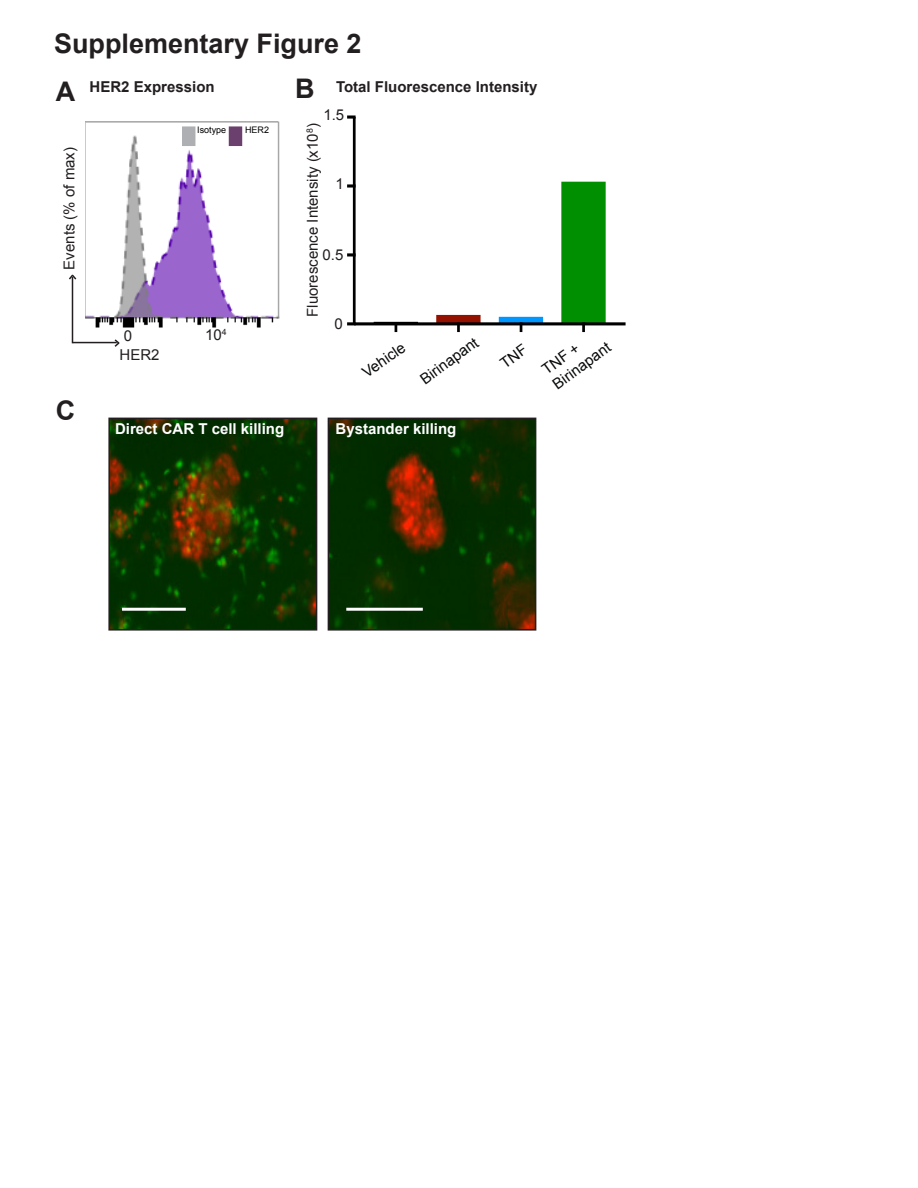
<style>
.page{position:relative;width:918px;height:1188px;background:#fff}
.page>*{position:absolute;margin:0;border:0;box-sizing:border-box;transform-origin:0 0}
.t1{font:700 27px "Arial";color:#231f20}
.t2{font:15px "Arial";color:#231f20}
.t3{font:700 15px "Arial";color:#231f20}
.t4{font:700 15px "Arial";color:#fff}
.t5{font:15px/18px "Arial";color:#090b0a}
.t6{font:9px "Arial";color:#000}
</style>
<div class="page">
<div style="left:438px;top:316px;width:41px;height:8px;background:#941100"></div>
<div style="left:436px;top:315px;width:45px;height:10px;border:3px solid #941100"></div>
<div style="left:499px;top:317px;width:44px;height:8px;border:3px solid #0096ff"></div>
<div style="left:563px;top:183px;width:41px;height:141px;background:#008f00"></div>
<div style="left:561px;top:182px;width:45px;height:143px;border:3px solid #008f00"></div>
<hr style="left:354px;top:322px;width:272px;height:3px;background:#000">
<svg style="left:394px;top:325px;width:3px;height:6px"></svg>
<svg style="left:457px;top:325px;width:3px;height:6px"></svg>
<svg style="left:520px;top:325px;width:2px;height:6px"></svg>
<svg style="left:582px;top:325px;width:3px;height:6px"></svg>
<hr style="left:353px;top:117px;width:3px;height:207px;background:#000">
<svg style="left:348px;top:322px;width:6px;height:3px"></svg>
<svg style="left:348px;top:253px;width:5px;height:3px"></svg>
<hr style="left:72px;top:277px;width:1px;height:66px;background:#231f20">
<svg style="left:69px;top:274px;width:8px;height:7px"></svg>
<hr style="left:73px;top:342px;width:44px;height:1px;background:#231f20">
<svg style="left:113px;top:339px;width:7px;height:8px"></svg>
<img style="left:85px;top:121px;width:195px;height:207px">
<div style="left:229px;top:126px;width:13px;height:20px;background:#6b406f"></div>
<div style="left:182px;top:126px;width:13px;height:20px;background:#aeafb3"></div>
<img style="left:111px;top:421px;width:203px;height:207px">
<div style="left:108px;top:418px;width:209px;height:213px;border:2px solid #231f20"></div>
<img style="left:331px;top:421px;width:202px;height:207px">
<div style="left:328px;top:418px;width:208px;height:213px;border:2px solid #231f20"></div>
<hr style="left:122px;top:608px;width:64px;height:3px;background:#fff">
<hr style="left:346px;top:608px;width:77px;height:3px;background:#fff">
<p class="t1" style="left:54px;top:26px;width:309px">Supplementary Figure 2</p>
<p class="t1" style="left:56px;top:73px;width:21px">A</p>
<p class="t3" style="left:90px;top:77px;width:127px">HER2 Expression</p>
<p class="t2" style="left:59px;top:270px;width:124px;rotate:-90deg">Events (% of max)</p>
<p class="t1" style="left:56px;top:393px;width:21px">C</p>
<p class="t6" style="left:197px;top:124px;width:31px">Isotype</p>
<p class="t6" style="left:245px;top:124px;width:26px">HER2</p>
<p class="t2" style="left:124px;top:326px;width:10px">0</p>
<p class="t2" style="left:205px;top:325px;width:23px">10<sup>4</sup></p>
<p class="t2" style="left:120px;top:344px;width:42px">HER2</p>
<p class="t1" style="left:295px;top:71px;width:21px">B</p>
<p class="t3" style="left:336px;top:76px;width:203px">Total Fluorescence Intensity</p>
<p class="t2" style="left:323px;top:105px;width:22px">1.5</p>
<p class="t2" style="left:303px;top:317px;width:195px;rotate:-90deg">Fluorescence Intensity (x10<sup>8</sup>)</p>
<p class="t2" style="left:335px;top:174px;width:10px">1</p>
<p class="t2" style="left:323px;top:244px;width:22px">0.5</p>
<p class="t2" style="left:335px;top:314px;width:10px">0</p>
<p class="t5" style="left:359px;top:366px;width:50px;rotate:-34deg">Vehicle</p>
<p class="t5" style="left:417px;top:373px;width:69px;rotate:-36deg">Birinapant</p>
<p class="t5" style="left:539px;top:364px;width:69px;rotate:-36deg">TNF +<br>Birinapant</p>
<p class="t4" style="left:115px;top:419px;width:171px">Direct CAR T cell killing</p>
<p class="t4" style="left:336px;top:419px;width:122px">Bystander killing</p>
</div>
